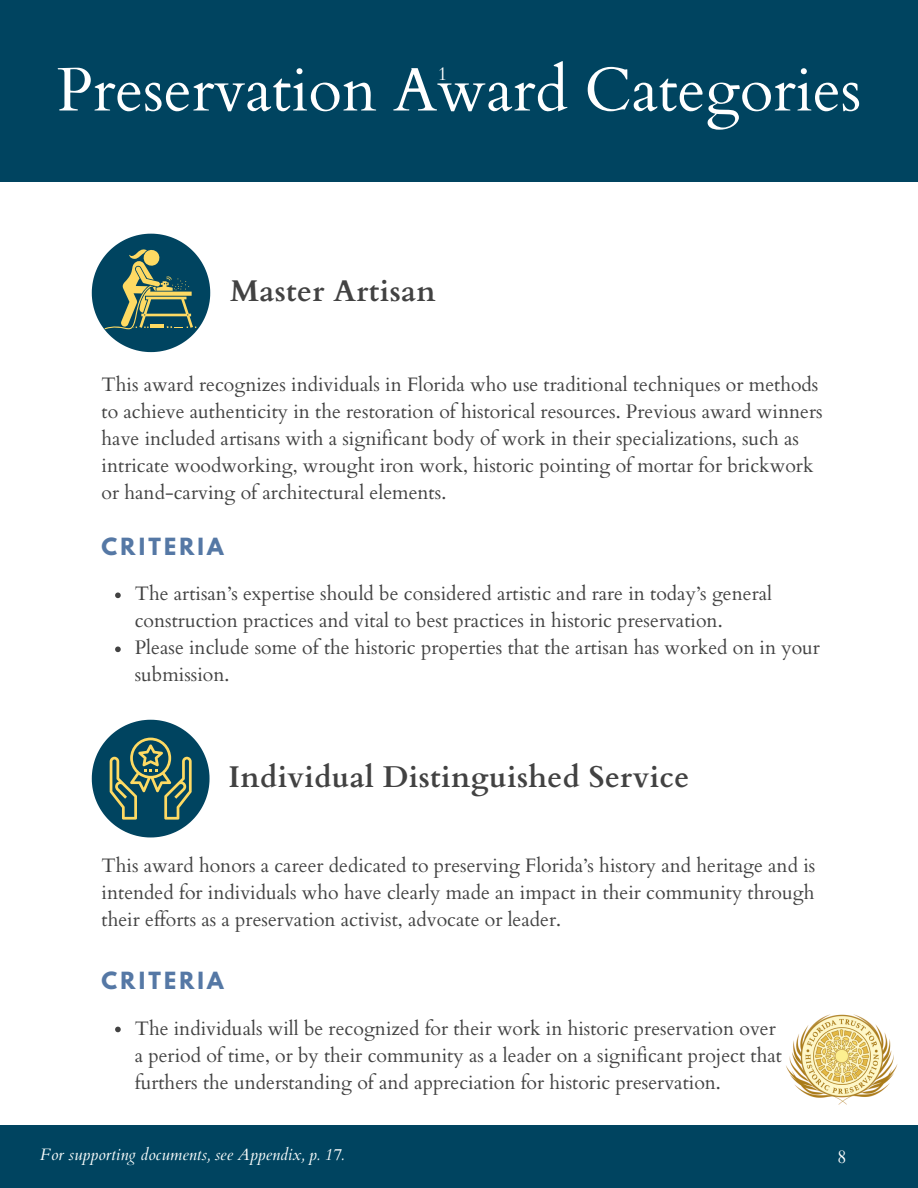
<style>
.page{position:relative;width:918px;height:1188px;background:#fff}
.page>*{position:absolute;margin:0;border:0;box-sizing:border-box;transform-origin:0 0}
.t1{font:61.5px "Cardo";color:#fff}
.t2{font:700 30px "Cardo";letter-spacing:.015em;color:#424242}
.t3{font:700 21px "League Spartan";letter-spacing:.15em;color:#5578a5}
.t4{font:19.5px/27px "Cardo";color:#424242}
.t5{font:18.75px "Cardo";color:#fff}
.t6{font:italic 16.5px "Cardo";color:#fafdfc}
</style>
<div class="page">
<div style="left:0;top:0;width:918px;height:181px;background:#004460"></div>
<svg style="left:115px;top:593px;width:6px;height:5px"></svg>
<svg style="left:115px;top:647px;width:6px;height:5px"></svg>
<svg style="left:92px;top:234px;width:118px;height:118px"></svg>
<svg style="left:115px;top:1027px;width:6px;height:5px"></svg>
<svg style="left:92px;top:720px;width:118px;height:117px"></svg>
<div style="left:0;top:1126px;width:918px;height:62px;background:#004460"></div>
<img style="left:786px;top:1014px;width:112px;height:91px">
<h1 class="t1" style="left:57px;top:50px;width:806px">Preservation Award Categories</h1>
<p class="t5" style="left:438px;top:62px;width:11px">1</p>
<h2 class="t2" style="left:230px;top:272px;width:207px">Master Artisan</h2>
<p class="t4" style="left:102px;top:371px;width:723px">This award recognizes individuals in Florida who use traditional techniques or methods to achieve authenticity in the restoration of historical resources. Previous award winners have included artisans with a significant body of work in their specializations, such as intricate woodworking, wrought iron work, historic pointing of mortar for brickwork or hand-carving of architectural elements.</p>
<p class="t3" style="left:102px;top:536px;width:123px">CRITERIA</p>
<p class="t4" style="left:135px;top:581px;width:687px">The artisan’s expertise should be considered artistic and rare in today’s general construction practices and vital to best practices in historic preservation.<br>Please include some of the historic properties that the artisan has worked on in your submission.</p>
<h2 class="t2" style="left:229px;top:757px;width:462px">Individual Distinguished Service</h2>
<p class="t4" style="left:102px;top:853px;width:715px;text-align:justify">This award honors a career dedicated to preserving Florida’s history and heritage and is intended for individuals who have clearly made an impact in their community through their efforts as a preservation activist, advocate or leader.</p>
<p class="t3" style="left:102px;top:970px;width:123px">CRITERIA</p>
<p class="t4" style="left:135px;top:1015px;width:649px">The individuals will be recognized for their work in historic preservation over a period of time, or by their community as a leader on a significant project that furthers the understanding of and appreciation for historic preservation.</p>
<p class="t6" style="left:40px;top:1144px;width:305px">For supporting documents, see Appendix, p. 17.</p>
<p class="t5" style="left:837px;top:1145px;width:11px">8</p>
</div>
